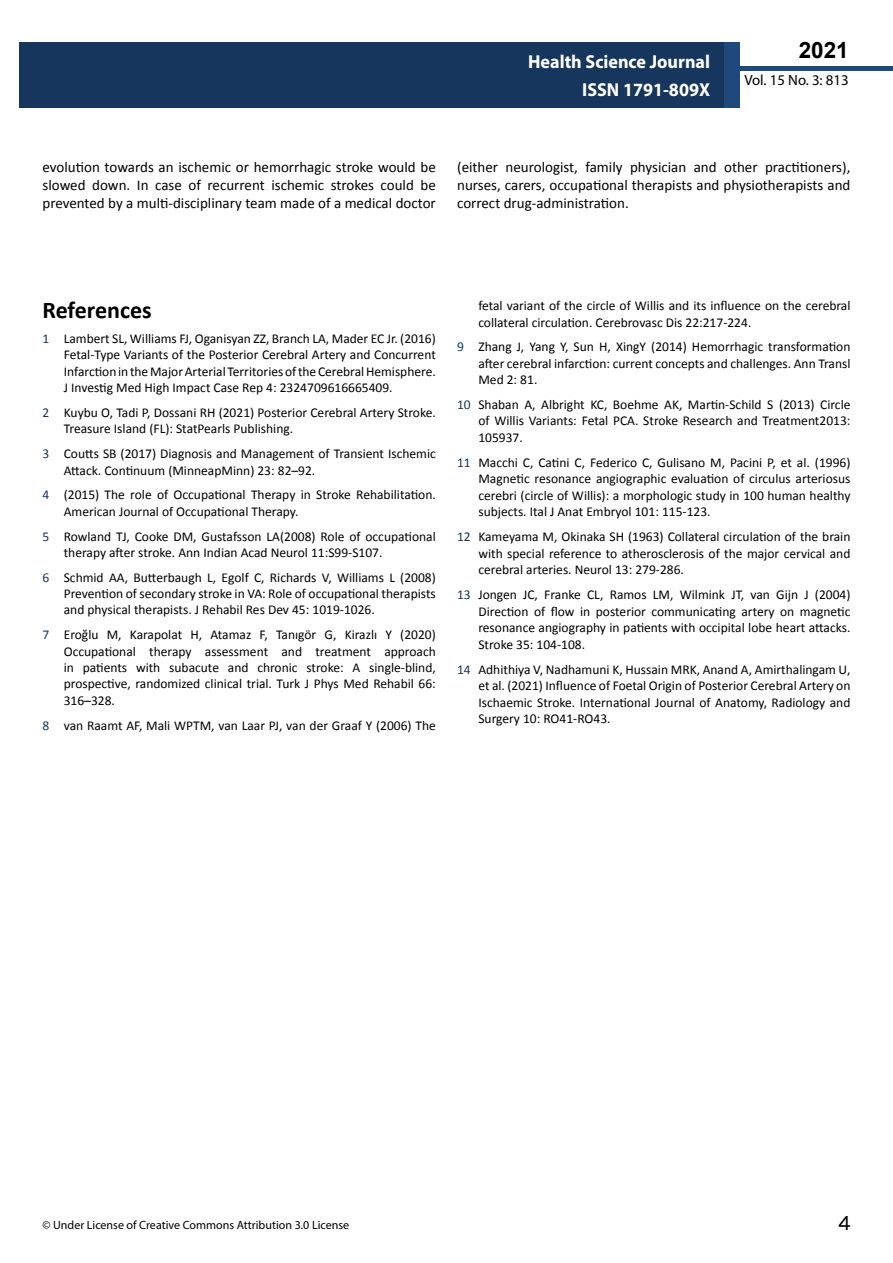
<style>
.page{position:relative;width:893px;height:1263px;background:#fff}
.page>*{position:absolute;margin:0;border:0;box-sizing:border-box;transform-origin:0 0}
.t1{font:25.5px "Tunga";color:#000}
.t2{font:700 24px "Calibri";color:#000}
.t3{font:700 22.5px "Arial";color:#000}
.t4{font:700 18.75px/27.2px "Myriad Pro";color:#fff;text-align:right;scale:.96 1}
.t5{font:15px/18px "Calibri";color:#000;text-align:justify}
.t6{font:14.85px "Myriad Pro";color:#000}
.t7{font:13.5px/16.4px "Calibri";color:#000;text-align:justify}
.t8{font:12px "Myriad Pro";color:#000}
.s1{color:#16365d}
</style>
<div class="page">
<div style="left:722px;top:66px;width:171px;height:5px;background:#1f497d"></div>
<div style="left:19px;top:42px;width:706px;height:66px;background:#16365d"></div>
<div style="left:725px;top:42px;width:15px;height:66px;background:#1f497d"></div>
<h3 class="t4" style="left:528px;top:48px;width:191px">Health Science Journal<br>ISSN 1791-809X</h3>
<h3 class="t3" style="left:799px;top:35px;width:52px">2021</h3>
<p class="t6" style="left:744px;top:71px;width:106px">Vol. 15 No. 3: 813</p>
<p class="t5" style="left:43px;top:158px;width:395px">evolution towards an ischemic or hemorrhagic stroke would be slowed down. In case of recurrent ischemic strokes could be prevented by a multi-disciplinary team made of a medical doctor</p>
<p class="t5" style="left:457px;top:158px;width:395px">(either neurologist, family physician and other practitioners), nurses, carers, occupational therapists and physiotherapists and correct drug-administration.</p>
<h2 class="t2" style="left:43px;top:295px;width:111px">References</h2>
<p class="t7" style="left:64px;top:330px;width:374px;text-indent:-21px"><span class="s1">1</span> Lambert SL, Williams FJ, Oganisyan ZZ, Branch LA, Mader EC Jr. (2016)<br>Fetal-Type Variants of the Posterior Cerebral Artery and Concurrent Infarction in the Major Arterial Territories of the Cerebral Hemisphere.<br>J Investig Med High Impact Case Rep 4: 2324709616665409.</p>
<p class="t7" style="left:64px;top:404px;width:374px;text-indent:-21px"><span class="s1">2</span> Kuybu O, Tadi P, Dossani RH (2021) Posterior Cerebral Artery Stroke.<br>Treasure Island (FL): StatPearls Publishing.</p>
<p class="t7" style="left:64px;top:445px;width:374px;text-indent:-21px"><span class="s1">3</span> Coutts SB (2017) Diagnosis and Management of Transient Ischemic<br>Attack. Continuum (MinneapMinn) 23: 82–92.</p>
<p class="t7" style="left:64px;top:487px;width:374px;text-indent:-21px"><span class="s1">4</span> (2015) The role of Occupational Therapy in Stroke Rehabilitation.<br>American Journal of Occupational Therapy.</p>
<p class="t7" style="left:64px;top:528px;width:374px;text-indent:-21px"><span class="s1">5</span> Rowland TJ, Cooke DM, Gustafsson LA(2008) Role of occupational therapy after stroke. Ann Indian Acad Neurol 11:S99-S107.</p>
<p class="t7" style="left:64px;top:569px;width:374px;text-indent:-21px"><span class="s1">6</span> Schmid AA, Butterbaugh L, Egolf C, Richards V, Williams L (2008)<br>Prevention of secondary stroke in VA: Role of occupational therapists and physical therapists. J Rehabil Res Dev 45: 1019-1026.</p>
<p class="t7" style="left:64px;top:627px;width:374px;text-indent:-21px"><span class="s1">7</span> Eroğlu M, Karapolat H, Atamaz F, Tanıgör G, Kirazlı Y (2020)<br>Occupational therapy assessment and treatment approach in patients with subacute and chronic stroke: A single-blind, prospective, randomized clinical trial. Turk J Phys Med Rehabil 66:<br>316–328.</p>
<p class="t7" style="left:43px;top:717px;width:395px"><span class="s1">8</span> van Raamt AF, Mali WPTM, van Laar PJ, van der Graaf Y (2006) The</p>
<p class="t7" style="left:478px;top:298px;width:374px">fetal variant of the circle of Willis and its influence on the cerebral collateral circulation. Cerebrovasc Dis 22:217-224.</p>
<p class="t7" style="left:478px;top:339px;width:374px;text-indent:-21px"><span class="s1">9</span> Zhang J, Yang Y, Sun H, XingY (2014) Hemorrhagic transformation after cerebral infarction: current concepts and challenges. Ann Transl Med 2: 81.</p>
<p class="t7" style="left:478px;top:396px;width:374px;text-indent:-21px"><span class="s1">10</span> Shaban A, Albright KC, Boehme AK, Martin-Schild S (2013) Circle of Willis Variants: Fetal PCA. Stroke Research and Treatment2013:<br>105937.</p>
<p class="t7" style="left:478px;top:454px;width:374px;text-indent:-21px"><span class="s1">11</span> Macchi C, Catini C, Federico C, Gulisano M, Pacini P, et al. (1996)<br>Magnetic resonance angiographic evaluation of circulus arteriosus cerebri (circle of Willis): a morphologic study in 100 human healthy subjects. Ital J Anat Embryol 101: 115-123.</p>
<p class="t7" style="left:478px;top:529px;width:374px;text-indent:-21px"><span class="s1">12</span> Kameyama M, Okinaka SH (1963) Collateral circulation of the brain with special reference to atherosclerosis of the major cervical and cerebral arteries. Neurol 13: 279-286.</p>
<p class="t7" style="left:478px;top:587px;width:374px;text-indent:-21px"><span class="s1">13</span> Jongen JC, Franke CL, Ramos LM, Wilmink JT, van Gijn J (2004)<br>Direction of flow in posterior communicating artery on magnetic resonance angiography in patients with occipital lobe heart attacks.<br>Stroke 35: 104-108.</p>
<p class="t7" style="left:478px;top:661px;width:374px;text-indent:-21px"><span class="s1">14</span> Adhithiya V, Nadhamuni K, Hussain MRK, Anand A, Amirthalingam U, et al. (2021) Influence of Foetal Origin of Posterior Cerebral Artery on Ischaemic Stroke. International Journal of Anatomy, Radiology and Surgery 10: RO41-RO43.</p>
<p class="t8" style="left:43px;top:1218px;width:308px">© Under License of Creative Commons Attribution 3.0 License</p>
<h1 class="t1" style="left:838px;top:1206px;width:15px">4</h1>
</div>
